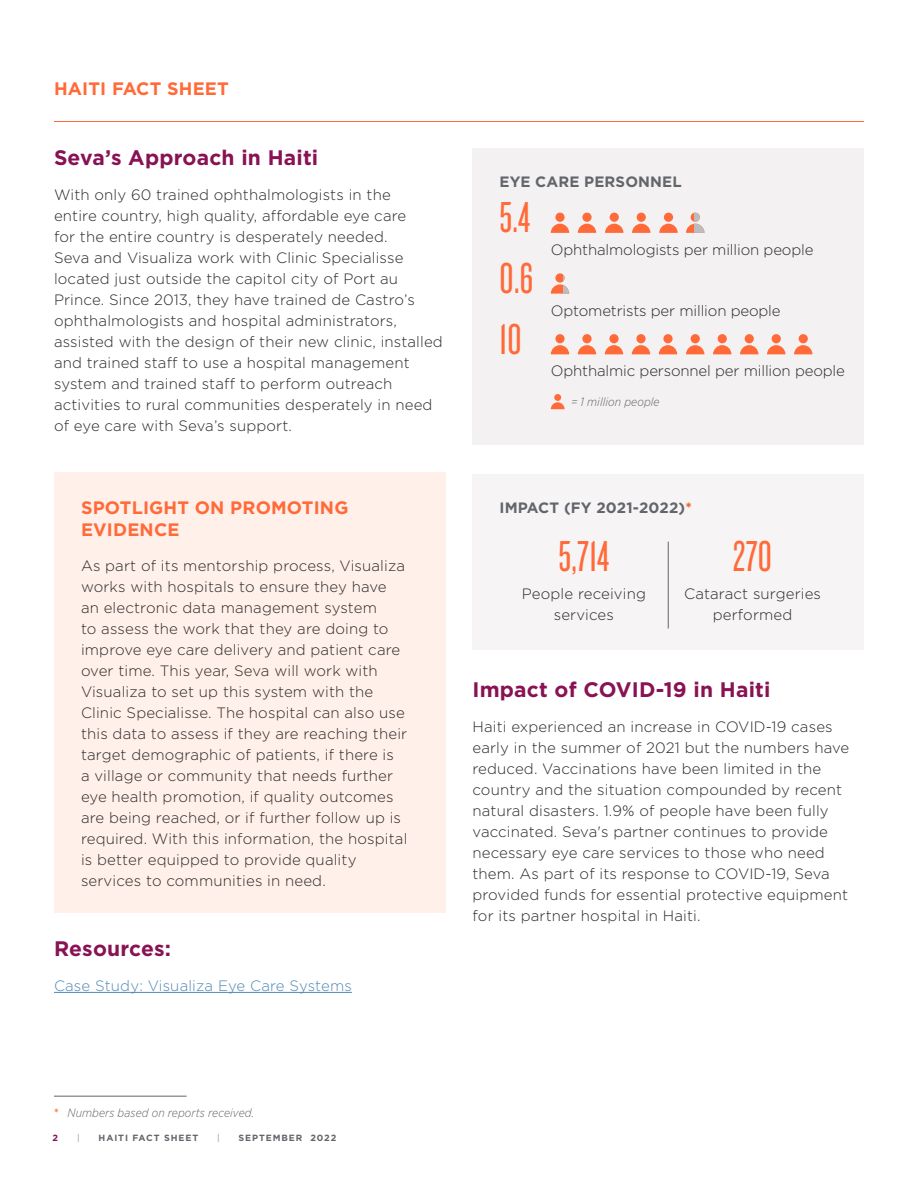
<style>
.page{position:relative;width:918px;height:1188px;background:#fff}
.page>*{position:absolute;margin:0;border:0;box-sizing:border-box;transform-origin:0 0}
.body{font:45px "Knockout HTF27 Junior Bantamwt";letter-spacing:.01em;color:#ff6a38}
.subhead{font:700 21px "Gotham";letter-spacing:.01em;color:#881253}
.second_subhead{font:700 18px/22.5px "Gotham";letter-spacing:.01em;color:#ff6a38}
.body-2{font:300 15px/21px "Gotham";letter-spacing:.01em;color:#2c2826}
.body-3{font:300 15px "Gotham";letter-spacing:-.01em;color:#2c2826}
.second_subhead-2{font:700 15px "Gotham";letter-spacing:.01em;color:#62656a}
.body-4{font:300 15px "Gotham";letter-spacing:.01em;color:#5089b4}
.captions{font:italic 300 12px "Gotham Narrow";letter-spacing:.01em;color:#62656a}
.t1{font:700 9px "Gotham";letter-spacing:.1em;color:#62656a}
.t2{font:300 9px "Gotham";color:#62656a}
.t3{font:700 9px "Gotham";color:#881253}
.s1{color:#f05a28}
.s2{font-weight:500;font-style:normal;color:#ff6a38}
</style>
<div class="page">
<hr style="left:54px;top:121px;width:810px;height:1px;background:#ff6a38">
<div style="left:54px;top:472px;width:392px;height:441px;background:#fff0ea"></div>
<hr style="left:54px;top:992px;width:298px;height:1px;background:#5089b4">
<div style="left:472px;top:474px;width:392px;height:176px;background:#f6f4f5"></div>
<hr style="left:668px;top:542px;width:1px;height:86px;background:#62656a">
<div style="left:472px;top:148px;width:392px;height:298px;background:#f3f1f2"></div>
<svg style="left:551px;top:213px;width:18px;height:20px"></svg>
<svg style="left:605px;top:213px;width:18px;height:20px"></svg>
<svg style="left:659px;top:213px;width:19px;height:20px"></svg>
<svg style="left:551px;top:273px;width:12px;height:21px"></svg>
<svg style="left:563px;top:274px;width:6px;height:20px"></svg>
<svg style="left:686px;top:213px;width:8px;height:20px"></svg>
<svg style="left:694px;top:213px;width:10px;height:20px"></svg>
<svg style="left:551px;top:334px;width:18px;height:20px"></svg>
<svg style="left:686px;top:334px;width:18px;height:20px"></svg>
<svg style="left:632px;top:334px;width:18px;height:20px"></svg>
<svg style="left:767px;top:334px;width:18px;height:20px"></svg>
<svg style="left:578px;top:213px;width:18px;height:20px"></svg>
<svg style="left:632px;top:213px;width:18px;height:20px"></svg>
<svg style="left:578px;top:334px;width:18px;height:20px"></svg>
<svg style="left:713px;top:334px;width:18px;height:20px"></svg>
<svg style="left:659px;top:334px;width:18px;height:20px"></svg>
<svg style="left:794px;top:334px;width:18px;height:20px"></svg>
<svg style="left:605px;top:334px;width:18px;height:20px"></svg>
<svg style="left:740px;top:334px;width:18px;height:20px"></svg>
<svg style="left:551px;top:394px;width:14px;height:15px"></svg>
<hr style="left:54px;top:1096px;width:133px;height:1px;background:#62656a">
<p class="second_subhead" style="left:54px;top:78px;width:176px">HAITI FACT SHEET</p>
<p class="subhead" style="left:54px;top:144px;width:266px">Seva’s Approach in Haiti</p>
<p class="body-2" style="left:54px;top:184px;width:390px">With only 60 trained ophthalmologists in the<br>entire country, high quality, affordable eye care<br>for the entire country is desperately needed.<br>Seva and Visualiza work with Clinic Specialisse located just outside the capitol city of Port au Prince. Since 2013, they have trained de Castro’s ophthalmologists and hospital administrators, assisted with the design of their new clinic, installed and trained staff to use a hospital management system and trained staff to perform outreach activities to rural communities desperately in need of eye care with Seva’s support.</p>
<p class="second_subhead" style="left:81px;top:496px;width:269px">SPOTLIGHT ON PROMOTING<br>EVIDENCE</p>
<p class="body-2" style="left:81px;top:555px;width:328px">As part of its mentorship process, Visualiza works with hospitals to ensure they have an electronic data management system<br>to assess the work that they are doing to improve eye care delivery and patient care over time. This year, Seva will work with Visualiza to set up this system with the Clinic Specialisse. The hospital can also use this data to assess if they are reaching their target demographic of patients, if there is<br>a village or community that needs further eye health promotion, if quality outcomes are being reached, or if further follow up is required. With this information, the hospital is better equipped to provide quality services to communities in need.</p>
<p class="subhead" style="left:54px;top:935px;width:119px">Resources:</p>
<p class="body-4" style="left:54px;top:976px;width:299px">Case Study: Visualiza Eye Care Systems</p>
<p class="second_subhead-2" style="left:500px;top:172px;width:184px">EYE CARE PERSONNEL</p>
<p class="body" style="left:500px;top:196px;width:32px">5.4</p>
<p class="body" style="left:500px;top:256px;width:35px">0.6</p>
<p class="body" style="left:500px;top:317px;width:24px">10</p>
<p class="body-3" style="left:551px;top:240px;width:264px">Ophthalmologists per million people</p>
<p class="body-3" style="left:551px;top:301px;width:231px">Optometrists per million people</p>
<p class="body-3" style="left:551px;top:362px;width:296px">Ophthalmic personnel per million people</p>
<p class="captions" style="left:571px;top:395px;width:90px">= 1 million people</p>
<p class="second_subhead-2" style="left:500px;top:498px;width:194px">IMPACT (FY 2021-2022)<span class="s1">*</span></p>
<p class="body" style="left:558px;top:534px;width:52px">5,714</p>
<p class="body-2" style="left:522px;top:583px;width:126px;text-align:center">People receiving services</p>
<p class="body" style="left:733px;top:534px;width:40px">270</p>
<p class="body-2" style="left:684px;top:583px;width:138px;text-align:center">Cataract surgeries performed</p>
<p class="subhead" style="left:472px;top:676px;width:300px">Impact of COVID-19 in Haiti</p>
<p class="body-2" style="left:472px;top:715px;width:378px">Haiti experienced an increase in COVID-19 cases early in the summer of 2021 but the numbers have reduced. Vaccinations have been limited in the country and the situation compounded by recent natural disasters. 1.9% of people have been fully vaccinated. Seva's partner continues to provide necessary eye care services to those who need them. As part of its response to COVID-19, Seva provided funds for essential protective equipment for its partner hospital in Haiti.</p>
<p class="captions" style="left:54px;top:1105px;width:202px"><span class="s2">*</span> Numbers based on reports received.</p>
<p class="t3" style="left:53px;top:1132px;width:7px">2</p>
<p class="t2" style="left:77px;top:1132px;width:4px">|</p>
<p class="t1" style="left:99px;top:1132px;width:101px">HAITI FACT SHEET</p>
<p class="t2" style="left:217px;top:1132px;width:4px">|</p>
<p class="t1" style="left:239px;top:1132px;width:99px">SEPTEMBER 2022</p>
</div>
